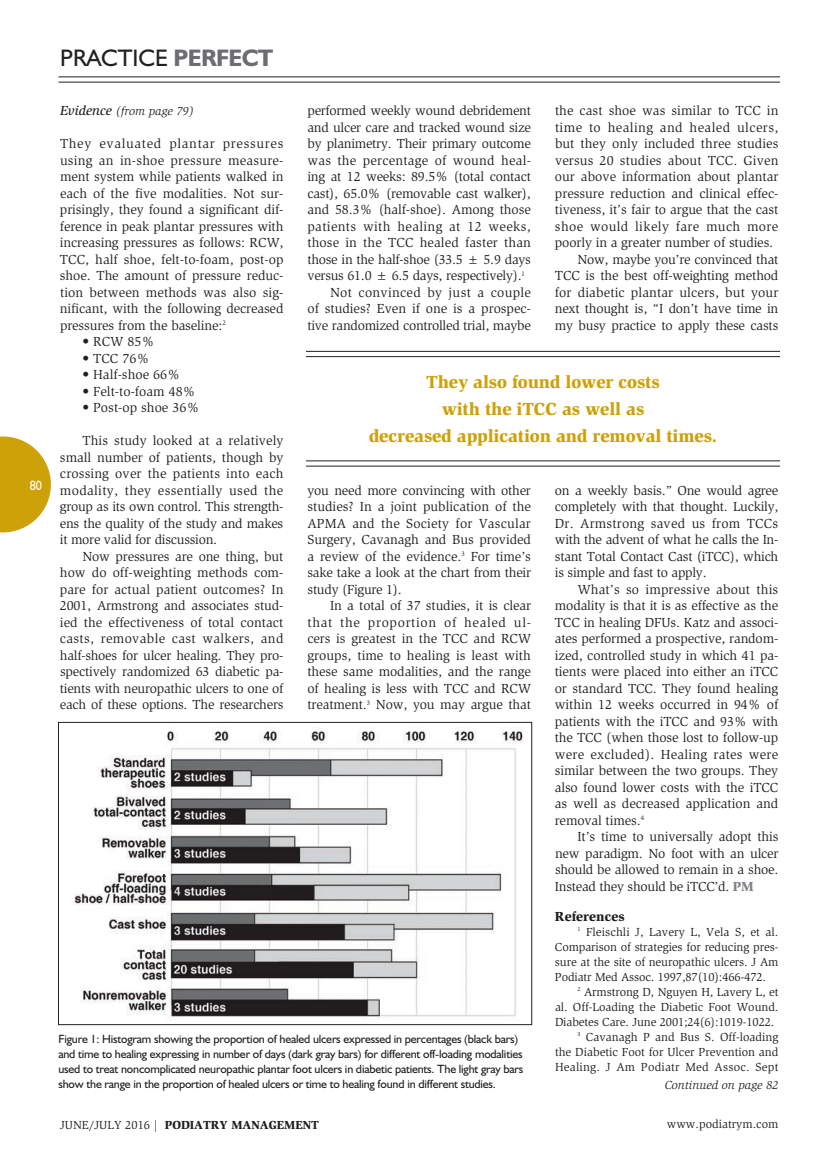
<style>
.page{position:relative;width:837px;height:1161px;background:#fff}
.page>*{position:absolute;margin:0;border:0;box-sizing:border-box;transform-origin:0 0}
.t1{font:24px "Humanist 521 BT";color:#231f20}
.t2{font:700 24px "Humanist 521 BT";letter-spacing:-.025em;color:#6c6d70}
.t3{font:900 18px/27px "Slimbach";letter-spacing:-.01em;color:#cda208;text-align:center}
.t4{font:13.5px/16.5px "Slimbach";letter-spacing:-.01em;color:#231f20;text-align:justify}
.t5{font:13.5px "Slimbach";letter-spacing:.025em;color:#231f20}
.t6{font:13.5px "Slimbach";letter-spacing:.01em;color:#231f20}
.t7{font:13.5px "Slimbach";letter-spacing:.03em;color:#231f20}
.t8{font:13.5px "Slimbach";letter-spacing:.015em;color:#231f20}
.t9{font:13.5px "Slimbach";letter-spacing:.02em;color:#231f20}
.t10{font:900 13.5px "Slimbach";color:#231f20}
.t11{font:13.5px "Humanist 521 BT";color:#fff;scale:.9 1}
.t12{font:12px/15px "Humanist 521 BT";letter-spacing:-.015em;color:#231f20}
.t13{font:12px/15px "Slimbach";letter-spacing:-.005em;color:#231f20;text-align:justify}
.t14{font:italic 12px "Slimbach";color:#231f20}
.t15{font:900 12px "Slimbach";color:#231f20}
.t16{font:12px "Slimbach";letter-spacing:.02em;color:#231f20}
.s1{font-weight:500;font-size:13.5px}
.s2{font-weight:900;color:#808285}
.s3{font-weight:400}
</style>
<div class="page">
<svg style="left:0;top:436px;width:51px;height:96px"></svg>
<hr style="left:58px;top:76px;width:722px;height:1px;background:#231f20">
<hr style="left:58px;top:82px;width:722px;height:1px;background:#231f20">
<hr style="left:306px;top:351px;width:474px;height:1px;background:#231f20">
<hr style="left:306px;top:356px;width:474px;height:1px;background:#231f20">
<hr style="left:306px;top:460px;width:474px;height:1px;background:#231f20">
<hr style="left:306px;top:466px;width:474px;height:1px;background:#231f20">
<img style="left:74px;top:730px;width:450px;height:289px">
<div style="left:58px;top:722px;width:474px;height:303px;border:1px solid #231f20"></div>
<p class="t11" style="left:30px;top:477px;width:15px">80</p>
<h1 class="t1" style="left:60px;top:43px;width:28px">PRACTICE</h1>
<h1 class="t2" style="left:174px;top:43px;width:101px">PERFECT</h1>
<p class="t4" style="left:307px;top:102px;width:225px">performed weekly wound debridement</p>
<p class="t4" style="left:307px;top:119px;width:225px">and ulcer care and tracked wound size</p>
<p class="t4" style="left:307px;top:135px;width:225px">by planimetry. Their primary outcome</p>
<p class="t8" style="left:307px;top:152px;width:225px">was the percentage of wound heal-</p>
<p class="t4" style="left:307px;top:168px;width:225px">ing at 12 weeks: 89.5% (total contact</p>
<p class="t4" style="left:307px;top:185px;width:225px">cast), 65.0% (removable cast walker),</p>
<p class="t4" style="left:307px;top:201px;width:225px">and 58.3% (half-shoe). Among those</p>
<p class="t5" style="left:307px;top:218px;width:225px">patients with healing at 12 weeks,</p>
<p class="t4" style="left:307px;top:234px;width:225px">those in the TCC healed faster than</p>
<p class="t4" style="left:307px;top:251px;width:225px">those in the half-shoe (33.5 ± 5.9 days</p>
<p class="t4" style="left:307px;top:267px;width:219px">versus 61.0 ± 6.5 days, respectively).<sup>1</sup></p>
<p class="t9" style="left:330px;top:284px;width:203px">Not convinced by just a couple</p>
<p class="t4" style="left:307px;top:300px;width:225px">of studies? Even if one is a prospec-</p>
<p class="t4" style="left:308px;top:317px;width:225px">tive randomized controlled trial, maybe</p>
<p class="t4" style="left:555px;top:102px;width:225px">the cast shoe was similar to TCC in</p>
<p class="t7" style="left:555px;top:119px;width:225px">time to healing and healed ulcers,</p>
<p class="t4" style="left:555px;top:135px;width:225px">but they only included three studies</p>
<p class="t4" style="left:555px;top:152px;width:225px">versus 20 studies about TCC. Given</p>
<p class="t4" style="left:555px;top:168px;width:225px">our above information about plantar</p>
<p class="t4" style="left:555px;top:185px;width:225px">pressure reduction and clinical effec-</p>
<p class="t4" style="left:555px;top:201px;width:225px">tiveness, it’s fair to argue that the cast</p>
<p class="t5" style="left:555px;top:218px;width:225px">shoe would likely fare much more</p>
<p class="t4" style="left:555px;top:234px;width:220px">poorly in a greater number of studies.</p>
<p class="t4" style="left:577px;top:251px;width:203px">Now, maybe you’re convinced that</p>
<p class="t4" style="left:555px;top:267px;width:225px">TCC is the best off-weighting method</p>
<p class="t6" style="left:555px;top:284px;width:225px">for diabetic plantar ulcers, but your</p>
<p class="t4" style="left:555px;top:300px;width:225px">next thought is, “I don’t have time in</p>
<p class="t4" style="left:555px;top:317px;width:225px">my busy practice to apply these casts</p>
<p class="t14" style="left:60px;top:104px;width:135px"><span class="s1">Evidence</span> (from page 79)</p>
<p class="t4" style="left:60px;top:135px;width:225px">They evaluated plantar pressures using an in-shoe pressure measure&shy;ment system while patients walked in each of the five modalities. Not sur&shy;prisingly, they found a significant dif&shy;ference in peak plantar pressures with increasing pressures as follows: RCW, TCC, half shoe, felt-to-foam, post-op shoe. The amount of pressure reduc&shy;tion between methods was also sig&shy;nificant, with the following decreased pressures from the baseline:<sup>2</sup></p>
<p class="t4" style="left:83px;top:333px;width:74px">• RCW 85%</p>
<p class="t4" style="left:83px;top:350px;width:69px">• TCC 76%</p>
<p class="t4" style="left:83px;top:366px;width:99px">• Half-shoe 66%</p>
<p class="t4" style="left:83px;top:383px;width:115px">• Felt-to-foam 48%</p>
<p class="t4" style="left:83px;top:399px;width:119px">• Post-op shoe 36%</p>
<p class="t4" style="left:60px;top:432px;width:225px;text-indent:23px">This study looked at a relatively small number of patients, though by crossing over the patients into each modality, they essentially used the group as its own control. This strength&shy;ens the quality of the study and makes it more valid for discussion.</p>
<p class="t4" style="left:60px;top:548px;width:225px;text-indent:23px">Now pressures are one thing, but how do off-weighting methods com&shy;pare for actual patient outcomes? In 2001, Armstrong and associates stud&shy;ied the effectiveness of total contact casts, removable cast walkers, and half-shoes for ulcer healing. They pro&shy;spectively randomized 63 diabetic pa&shy;tients with neuropathic ulcers to one of each of these options. The researchers</p>
<h2 class="t3" style="left:369px;top:368px;width:350px">They also found lower costs<br>with the iTCC as well as<br>decreased application and removal times.</h2>
<p class="t4" style="left:555px;top:482px;width:225px">on a weekly basis.” One would agree completely with that thought. Luckily, Dr. Armstrong saved us from TCCs with the advent of what he calls the In&shy;stant Total Contact Cast (iTCC), which is simple and fast to apply.</p>
<p class="t4" style="left:555px;top:581px;width:225px;text-indent:23px">What’s so impressive about this modality is that it is as effective as the TCC in healing DFUs. Katz and associ&shy;ates performed a prospective, random&shy;ized, controlled study in which 41 pa&shy;tients were placed into either an iTCC or standard TCC. They found healing within 12 weeks occurred in 94% of patients with the iTCC and 93% with the TCC (when those lost to follow-up were excluded). Healing rates were similar between the two groups. They also found lower costs with the iTCC as well as decreased application and removal times.<sup>4</sup></p>
<p class="t4" style="left:555px;top:828px;width:225px;text-indent:23px">It’s time to universally adopt this new paradigm. No foot with an ulcer should be allowed to remain in a shoe.<br>Instead they should be iTCC’d. <span class="s2">PM</span></p>
<p class="t10" style="left:555px;top:908px;width:71px">References</p>
<p class="t13" style="left:555px;top:924px;width:225px;text-indent:23px"><sup>1</sup> Fleischli J, Lavery L, Vela S, et al.<br>Comparison of strategies for reducing pres&shy;sure at the site of neuropathic ulcers. J Am Podiatr Med Assoc. 1997,87(10):466-472.</p>
<p class="t13" style="left:578px;top:984px;width:203px"><sup>2</sup> Armstrong D, Nguyen H, Lavery L, et</p>
<p class="t13" style="left:555px;top:999px;width:225px">al. Off-Loading the Diabetic Foot Wound.</p>
<p class="t13" style="left:555px;top:1014px;width:221px">Diabetes Care. June 2001;24(6):1019-1022.</p>
<p class="t13" style="left:578px;top:1029px;width:203px"><sup>3</sup> Cavanagh P and Bus S. Off-loading</p>
<p class="t13" style="left:555px;top:1044px;width:225px">the Diabetic Foot for Ulcer Prevention and</p>
<p class="t16" style="left:555px;top:1060px;width:225px">Healing. J Am Podiatr Med Assoc. Sept</p>
<p class="t4" style="left:307px;top:482px;width:225px">you need more convincing with other studies? In a joint publication of the APMA and the Society for Vascular Surgery, Cavanagh and Bus provided a review of the evidence.<sup>3</sup> For time’s sake take a look at the chart from their study (Figure 1).</p>
<p class="t4" style="left:307px;top:597px;width:225px;text-indent:23px">In a total of 37 studies, it is clear that the proportion of healed ul&shy;cers is greatest in the TCC and RCW groups, time to healing is least with these same modalities, and the range of healing is less with TCC and RCW treatment.<sup>3</sup> Now, you may argue that</p>
<p class="t12" style="left:58px;top:1031px;width:466px">Figure 1: Histogram showing the proportion of healed ulcers expressed in percentages (black bars) and time to healing expressing in number of days (dark gray bars) for different off-loading modalities used to treat noncomplicated neuropathic plantar foot ulcers in diabetic patients. The light gray bars show the range in the proportion of healed ulcers or time to healing found in different studies.</p>
<p class="t14" style="left:665px;top:1078px;width:115px">Continued on page 82</p>
<p class="t15" style="left:60px;top:1117px;width:260px"><span class="s3">JUNE/JULY 2016 |</span> PODIATRY MANAGEMENT</p>
<p class="t13" style="left:667px;top:1117px;width:113px">www.podiatrym.com</p>
</div>
